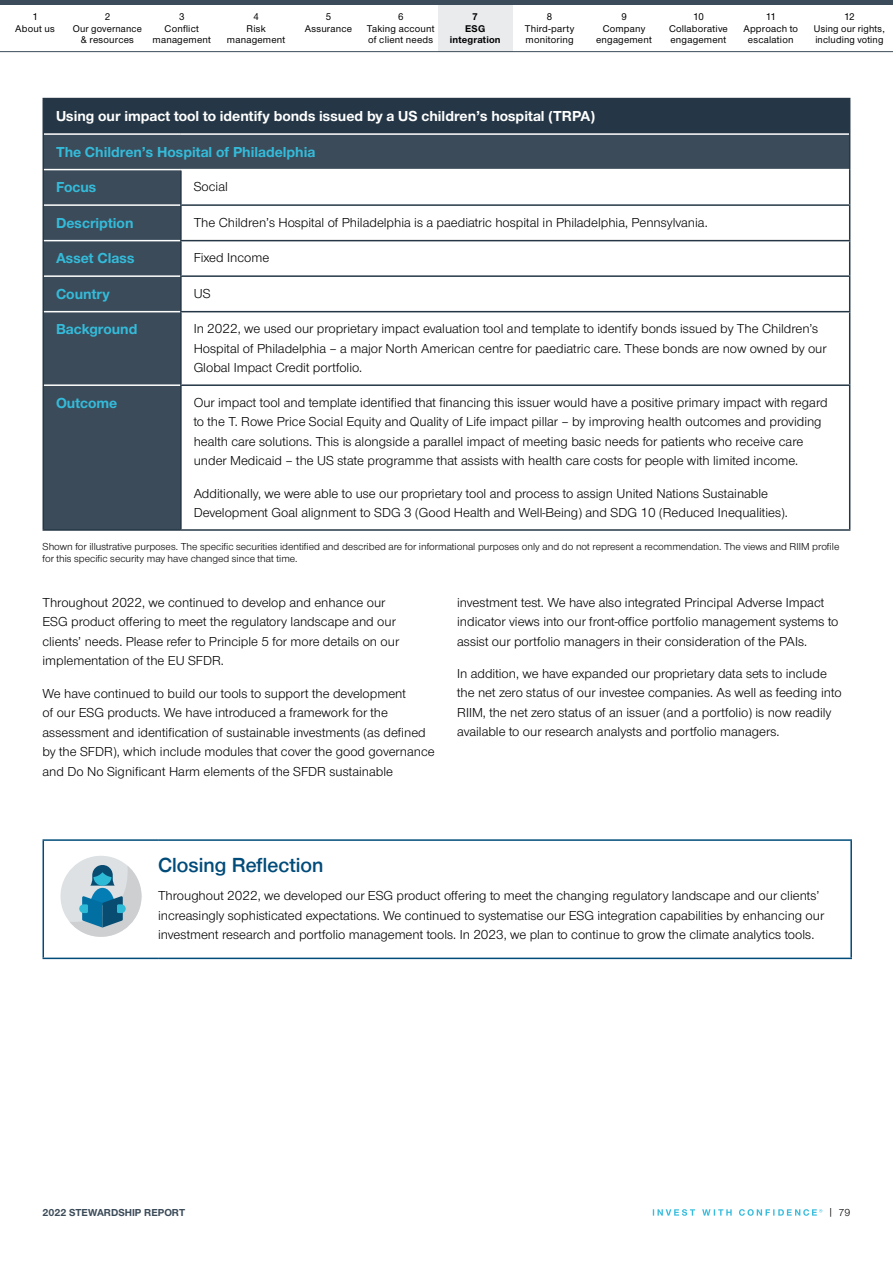
<style>
.page{position:relative;width:893px;height:1263px;background:#fff}
.page>*{position:absolute;margin:0;border:0;box-sizing:border-box;transform-origin:0 0}
.t1{font:21px "Nimbus San Nov Sem Bol";color:#004b79}
.Case_study_small_hea{font:700 15px "Nimbus Sans Novus";color:#fff}
.Case_study_sidebar_s{font:700 15px "Nimbus Sans Novus";color:#34bbda}
.Case_study_company_n{font:700 15px "Nimbus Sans Novus";color:#34bbda}
.Body{font:13.5px/19.5px "Nimbus Sans Novus";color:#000}
.Footnotes{font:10.5px/12px "Nimbus Sans Novus";color:#000}
.t2{font:700 10.5px "Nimbus Sans Novus";color:#3b4b59}
.t3{font:500 10.2px/11.6px "Nimbus Sans Novus";letter-spacing:.02em;color:#000;text-align:center}
.t4{font:700 10.2px/11.6px "Nimbus Sans Novus";letter-spacing:.02em;color:#000;text-align:center}
</style>
<div class="page">
<svg style="left:653px;top:1209px;width:169px;height:7px"></svg>
<div style="left:438px;top:4px;width:74px;height:48px;background:#e9ebed"></div>
<hr style="left:0;top:51px;width:893px;height:1px;background:#3b4b59">
<hr style="left:0;top:0;width:893px;height:4px;background:#3b4b59">
<div style="left:43px;top:99px;width:807px;height:35px;background:#253746"></div>
<svg style="left:44px;top:135px;width:805px;height:394px"></svg>
<hr style="left:43px;top:98px;width:138px;height:1px;background:#253746">
<hr style="left:181px;top:98px;width:669px;height:1px;background:#253746">
<hr style="left:43px;top:134px;width:1px;height:36px;background:#253746">
<hr style="left:849px;top:134px;width:1px;height:36px;background:#253746">
<hr style="left:43px;top:170px;width:1px;height:35px;background:#253746">
<hr style="left:180px;top:170px;width:2px;height:34px;background:#253746">
<hr style="left:849px;top:170px;width:1px;height:34px;background:#253746">
<hr style="left:43px;top:205px;width:1px;height:36px;background:#253746">
<hr style="left:180px;top:204px;width:670px;height:2px;background:#253746">
<hr style="left:180px;top:206px;width:2px;height:34px;background:#253746">
<hr style="left:849px;top:206px;width:1px;height:34px;background:#253746">
<hr style="left:43px;top:241px;width:1px;height:35px;background:#253746">
<hr style="left:180px;top:240px;width:670px;height:1px;background:#253746">
<hr style="left:180px;top:241px;width:2px;height:34px;background:#253746">
<hr style="left:849px;top:241px;width:1px;height:34px;background:#253746">
<hr style="left:43px;top:276px;width:1px;height:36px;background:#253746">
<hr style="left:180px;top:275px;width:670px;height:2px;background:#253746">
<hr style="left:180px;top:277px;width:2px;height:34px;background:#253746">
<hr style="left:849px;top:277px;width:1px;height:34px;background:#253746">
<hr style="left:43px;top:312px;width:1px;height:73px;background:#253746">
<hr style="left:180px;top:311px;width:670px;height:1px;background:#253746">
<hr style="left:180px;top:312px;width:2px;height:72px;background:#253746">
<hr style="left:849px;top:312px;width:1px;height:72px;background:#253746">
<hr style="left:43px;top:385px;width:1px;height:144px;background:#253746">
<hr style="left:180px;top:384px;width:670px;height:2px;background:#253746">
<hr style="left:180px;top:386px;width:2px;height:143px;background:#253746">
<hr style="left:849px;top:386px;width:1px;height:143px;background:#253746">
<hr style="left:43px;top:529px;width:138px;height:2px;background:#253746">
<hr style="left:181px;top:529px;width:669px;height:2px;background:#253746">
<hr style="left:44px;top:133px;width:137px;height:2px;background:#fff">
<hr style="left:181px;top:133px;width:668px;height:2px;background:#fff">
<hr style="left:44px;top:169px;width:137px;height:1px;background:#fff">
<hr style="left:181px;top:169px;width:668px;height:1px;background:#fff">
<hr style="left:44px;top:204px;width:136px;height:2px;background:#fff">
<hr style="left:44px;top:240px;width:136px;height:1px;background:#fff">
<hr style="left:44px;top:275px;width:136px;height:2px;background:#fff">
<hr style="left:44px;top:311px;width:136px;height:1px;background:#fff">
<hr style="left:44px;top:384px;width:136px;height:2px;background:#fff">
<hr style="left:43px;top:839px;width:115px;height:2px;background:#004b79">
<hr style="left:43px;top:841px;width:1px;height:117px;background:#004b79">
<hr style="left:158px;top:839px;width:694px;height:2px;background:#004b79">
<hr style="left:850px;top:841px;width:2px;height:117px;background:#004b79">
<hr style="left:43px;top:958px;width:115px;height:1px;background:#004b79">
<hr style="left:158px;top:958px;width:694px;height:1px;background:#004b79">
<div style="left:60px;top:856px;width:81px;height:81px;background:#dde1e3;border-radius:50%"></div>
<svg style="left:70px;top:864px;width:71px;height:73px"></svg>
<p class="t3" style="left:15px;top:10px;width:41px">1<br>About us</p>
<p class="t3" style="left:73px;top:10px;width:71px">2<br>Our governance &amp; resources</p>
<p class="t3" style="left:153px;top:10px;width:60px">3<br>Conflict management</p>
<p class="t3" style="left:227px;top:10px;width:60px">4<br>Risk management</p>
<p class="t3" style="left:305px;top:10px;width:49px">5<br>Assurance</p>
<p class="t3" style="left:367px;top:10px;width:69px">6<br>Taking account of client needs</p>
<p class="t4" style="left:450px;top:10px;width:53px">7<br>ESG integration</p>
<p class="t3" style="left:525px;top:10px;width:51px">8<br>Third-party monitoring</p>
<p class="t3" style="left:596px;top:10px;width:57px">9<br>Company engagement</p>
<p class="t3" style="left:669px;top:10px;width:60px">10<br>Collaborative engagement</p>
<p class="t3" style="left:743px;top:10px;width:56px">11<br>Approach to escalation</p>
<p class="t3" style="left:814px;top:10px;width:72px">12<br>Using our rights, including voting</p>
<p class="Case_study_small_hea" style="left:56px;top:106px;width:541px">Using our impact tool to identify bonds issued by a US children’s hospital (TRPA)</p>
<p class="Case_study_company_n" style="left:56px;top:142px;width:261px">The Children’s Hospital of Philadelphia</p>
<p class="Case_study_sidebar_s" style="left:56px;top:177px;width:42px">Focus</p>
<p class="Body" style="left:194px;top:177px;width:36px">Social</p>
<p class="Case_study_sidebar_s" style="left:56px;top:213px;width:79px">Description</p>
<p class="Body" style="left:194px;top:212px;width:516px">The Children’s Hospital of Philadelphia is a paediatric hospital in Philadelphia, Pennsylvania.</p>
<p class="Case_study_sidebar_s" style="left:56px;top:248px;width:80px">Asset Class</p>
<p class="Body" style="left:194px;top:248px;width:77px">Fixed Income</p>
<p class="Case_study_sidebar_s" style="left:56px;top:284px;width:55px">Country</p>
<p class="Body" style="left:194px;top:283px;width:18px">US</p>
<p class="Case_study_sidebar_s" style="left:56px;top:319px;width:83px">Background</p>
<p class="Body" style="left:194px;top:319px;width:634px">In 2022, we used our proprietary impact evaluation tool and template to identify bonds issued by The Children’s<br>Hospital of Philadelphia – a major North American centre for paediatric care. These bonds are now owned by our<br>Global Impact Credit portfolio.</p>
<p class="Case_study_sidebar_s" style="left:56px;top:393px;width:63px">Outcome</p>
<p class="Body" style="left:194px;top:392px;width:635px">Our impact tool and template identified that financing this issuer would have a positive primary impact with regard to the T. Rowe Price Social Equity and Quality of Life impact pillar – by improving health outcomes and providing health care solutions. This is alongside a parallel impact of meeting basic needs for patients who receive care under Medicaid – the US state programme that assists with health care costs for people with limited income.</p>
<p class="Body" style="left:194px;top:483px;width:596px">Additionally, we were able to use our proprietary tool and process to assign United Nations Sustainable<br>Development Goal alignment to SDG 3 (Good Health and Well-Being) and SDG 10 (Reduced Inequalities).</p>
<p class="Footnotes" style="left:43px;top:540px;width:798px">Shown for illustrative purposes. The specific securities identified and described are for informational purposes only and do not represent a recommendation. The views and RIIM profile for this specific security may have changed since that time.</p>
<p class="Body" style="left:43px;top:592px;width:358px">Throughout 2022, we continued to develop and enhance our ESG product offering to meet the regulatory landscape and our clients’ needs. Please refer to Principle 5 for more details on our implementation of the EU SFDR.</p>
<p class="Body" style="left:43px;top:683px;width:394px">We have continued to build our tools to support the development<br>of our ESG products. We have introduced a framework for the assessment and identification of sustainable investments (as defined by the SFDR), which include modules that cover the good governance and Do No Significant Harm elements of the SFDR sustainable</p>
<p class="Body" style="left:457px;top:592px;width:383px">investment test. We have also integrated Principal Adverse Impact indicator views into our front-office portfolio management systems to assist our portfolio managers in their consideration of the PAIs.</p>
<p class="Body" style="left:457px;top:663px;width:386px">In addition, we have expanded our proprietary data sets to include the net zero status of our investee companies. As well as feeding into RIIM, the net zero status of an issuer (and a portfolio) is now readily available to our research analysts and portfolio managers.</p>
<h3 class="t1" style="left:158px;top:851px;width:167px">Closing Reflection</h3>
<p class="Body" style="left:158px;top:885px;width:668px">Throughout 2022, we developed our ESG product offering to meet the changing regulatory landscape and our clients’ increasingly sophisticated expectations. We continued to systematise our ESG integration capabilities by enhancing our investment research and portfolio management tools. In 2023, we plan to continue to grow the climate analytics tools.</p>
<p class="t2" style="left:43px;top:1205px;width:144px">2022 STEWARDSHIP REPORT</p>
<p class="Footnotes" style="left:828px;top:1206px;width:24px">| 79</p>
</div>
